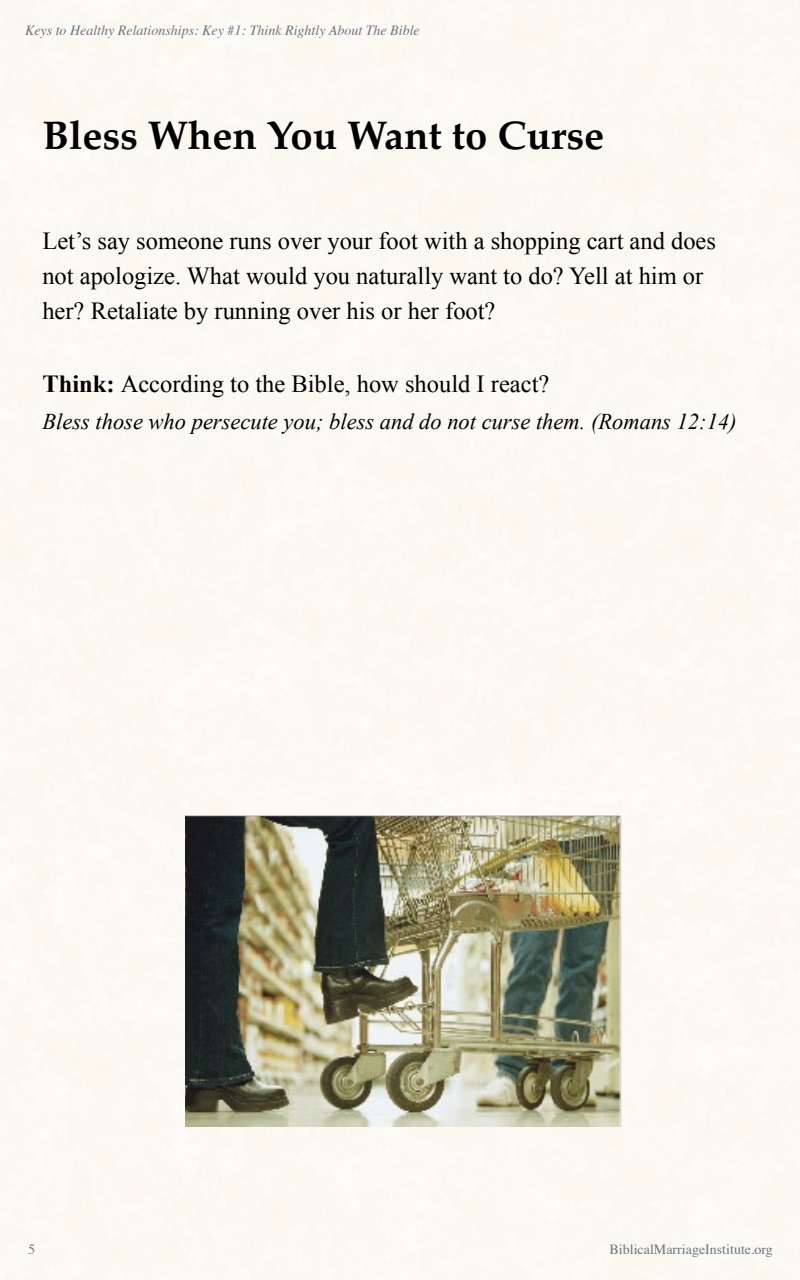
<style>
.page{position:relative;width:800px;height:1280px;background:#fff}
.page>*{position:absolute;margin:0;border:0;box-sizing:border-box;transform-origin:0 0}
.t1{font:700 40px "Palatino";color:#000}
.t2{font:24.5px/35px "Times New Roman";color:#000}
.t3{font:italic 22.5px "Times New Roman";color:#000}
.t4{font:italic 14px "Times";color:#6a757d}
.t5{font:14px "Times";color:#6a757d}
.s1{font-weight:700}
</style>
<div class="page">
<img style="left:185px;top:806px;width:449px;height:320px">
<p class="t4" style="left:25px;top:19px;width:396px">Keys to Healthy Relationships: Key #1: Think Rightly About The Bible</p>
<h1 class="t1" style="left:42px;top:102px;width:563px">Bless When You Want to Curse</h1>
<p class="t2" style="left:42px;top:223px;width:675px">Let’s say someone runs over your foot with a shopping cart and does not apologize. What would you naturally want to do? Yell at him or her? Retaliate by running over his or her foot?</p>
<p class="t2" style="left:42px;top:365px;width:508px"><span class="s1">Think:</span> According to the Bible, how should I react?</p>
<p class="t3" style="left:42px;top:406px;width:696px">Bless those who persecute you; bless and do not curse them. (Romans 12:14)</p>
<p class="t5" style="left:28px;top:1237px;width:8px">5</p>
<p class="t5" style="left:610px;top:1237px;width:165px">BiblicalMarriageInstitute.org</p>
</div>
